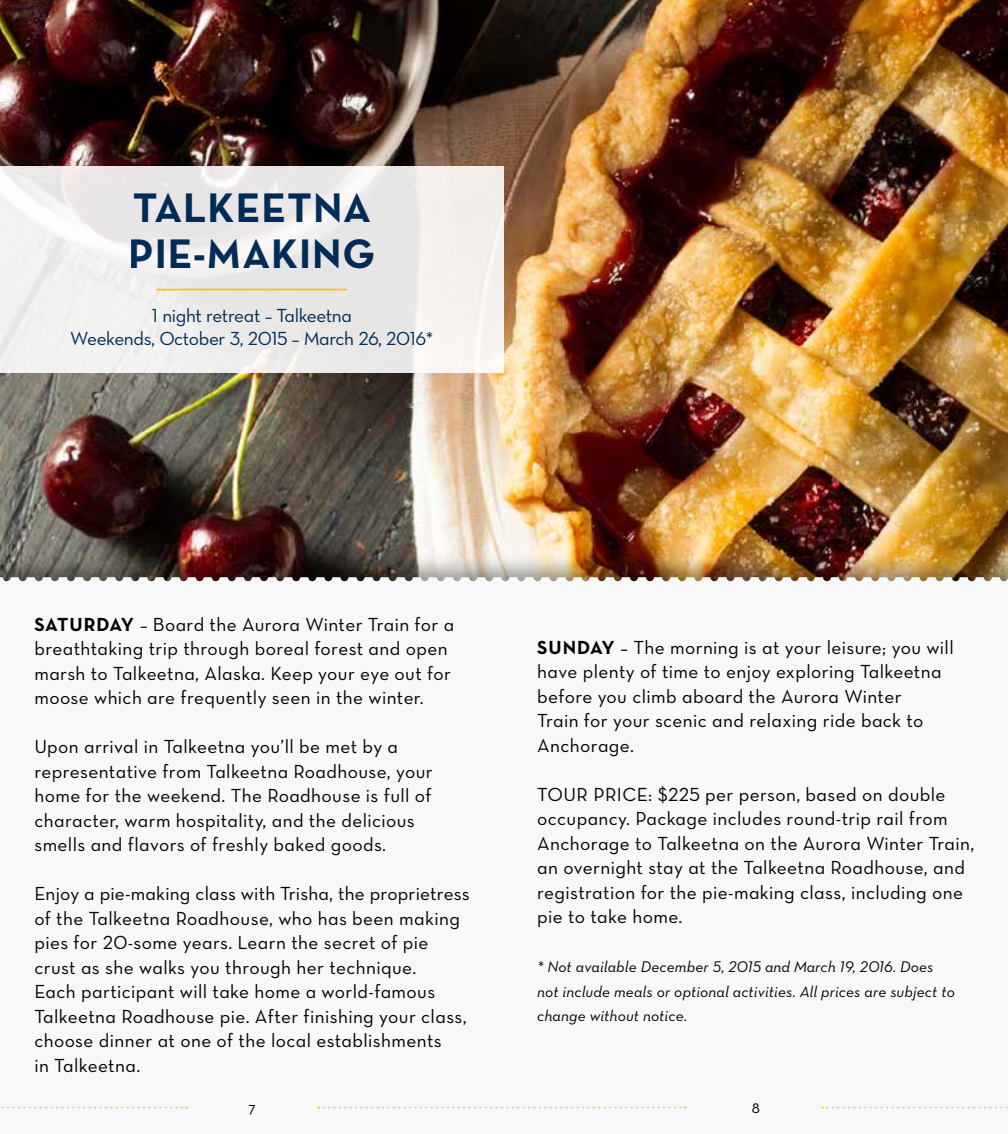
<style>
.page{position:relative;width:1008px;height:1134px;background:#fff}
.page>*{position:absolute;margin:0;border:0;box-sizing:border-box;transform-origin:0 0}
.t1{font:42px/45.5px "Neutra Text Bold Alt";letter-spacing:.02em;color:#00305e}
.t2{font:19.25px/24.5px "Neutra Text Book Alt";letter-spacing:.02em;color:#000}
.t3{font:19.25px/23.1px "Neutra Text Book Alt";letter-spacing:-.02em;color:#00305e;text-align:center}
.t4{font:15.75px/24.5px "Neutra Text Book Italic Alt";letter-spacing:.01em;color:#000}
.t5{font:15.75px "Neutra Text";color:#000}
.s1{font-family:"Neutra Text Bold Alt"}
</style>
<div class="page">
<img style="left:0;top:0;width:1008px;height:552px">
<div style="left:0;top:552px;width:1008px;height:582px;background:#000;opacity:.4"></div>
<svg style="left:0;top:577px;width:1008px;height:557px"></svg>
<div style="left:0;top:167px;width:504px;height:206px;background:#eeedeb"></div>
<hr style="left:157px;top:289px;width:190px;height:1px;background:#febe10">
<svg style="left:0;top:1107px;width:187px;height:1px"></svg>
<svg style="left:318px;top:1107px;width:367px;height:1px"></svg>
<svg style="left:822px;top:1107px;width:186px;height:1px"></svg>
<h1 class="t1" style="left:129px;top:184px;width:248px">TALKEETNA<br>PIE-MAKING</h1>
<p class="t3" style="left:71px;top:304px;width:364px">1 night retreat – Talkeetna<br>Weekends, October 3, 2015 – March 26, 2016*</p>
<p class="t2" style="left:34px;top:612px;width:421px"><span class="s1">SATURDAY</span> – Board the Aurora Winter Train for a breathtaking trip through boreal forest and open marsh to Talkeetna, Alaska. Keep your eye out for moose which are frequently seen in the winter.</p>
<p class="t2" style="left:34px;top:734px;width:400px">Upon arrival in Talkeetna you’ll be met by a representative from Talkeetna Roadhouse, your home for the weekend. The Roadhouse is full of character, warm hospitality, and the delicious smells and flavors of freshly baked goods.</p>
<p class="t2" style="left:34px;top:881px;width:437px">Enjoy a pie-making class with Trisha, the proprietress of the Talkeetna Roadhouse, who has been making pies for 20-some years. Learn the secret of pie crust as she walks you through her technique.<br>Each participant will take home a world-famous Talkeetna Roadhouse pie. After finishing your class, choose dinner at one of the local establishments<br>in Talkeetna.</p>
<p class="t2" style="left:537px;top:634px;width:418px"><span class="s1">SUNDAY</span> – The morning is at your leisure; you will have plenty of time to enjoy exploring Talkeetna before you climb aboard the Aurora Winter<br>Train for your scenic and relaxing ride back to Anchorage.</p>
<p class="t2" style="left:537px;top:781px;width:439px">TOUR PRICE: $225 per person, based on double occupancy. Package includes round-trip rail from Anchorage to Talkeetna on the Aurora Winter Train, an overnight stay at the Talkeetna Roadhouse, and registration for the pie-making class, including one pie to take home.</p>
<p class="t4" style="left:537px;top:954px;width:419px">* Not available December 5, 2015 and March 19, 2016. Does not include meals or optional activities. All prices are subject to change without notice.</p>
<p class="t5" style="left:248px;top:1098px;width:9px">7</p>
<p class="t5" style="left:752px;top:1098px;width:10px">8</p>
</div>
